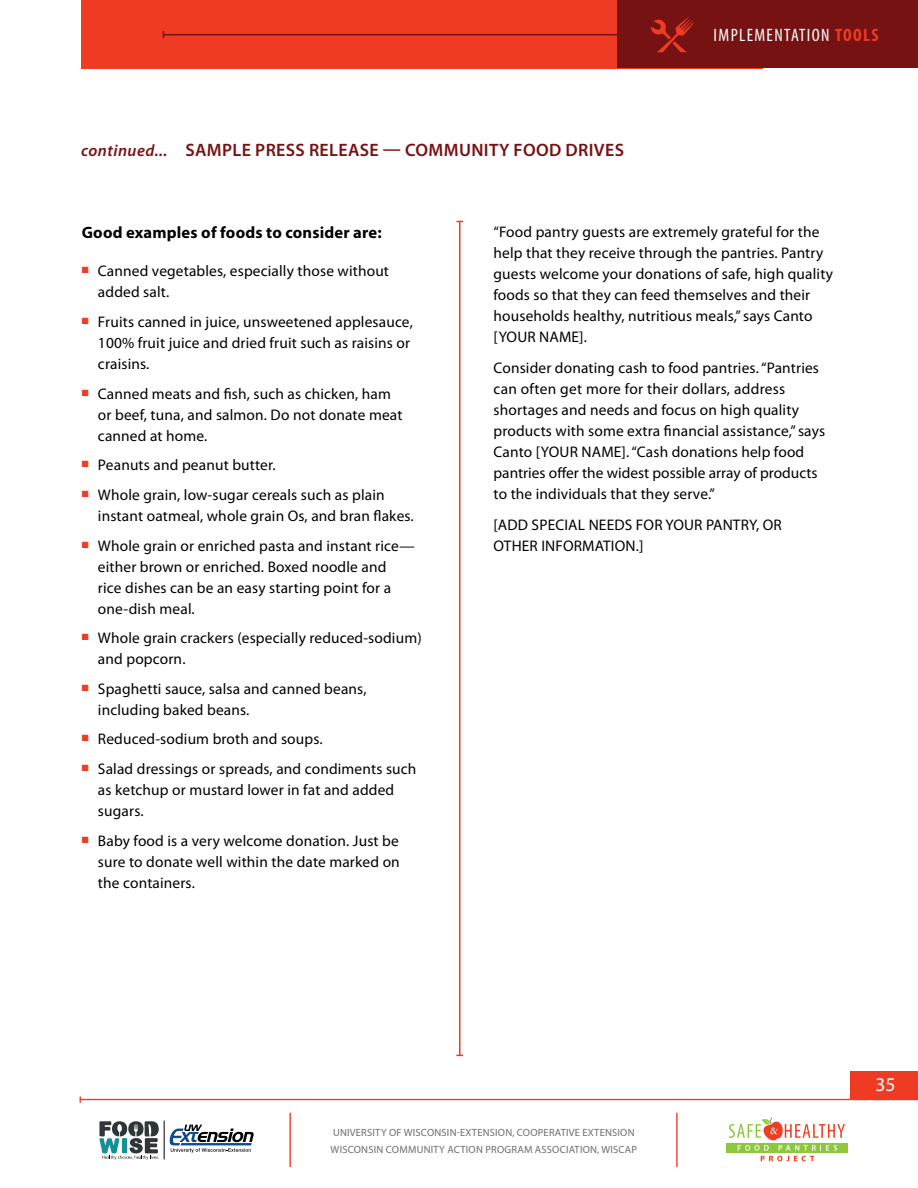
<style>
.page{position:relative;width:918px;height:1188px;background:#fff}
.page>*{position:absolute;margin:0;border:0;box-sizing:border-box;transform-origin:0 0}
.t1{font:19.5px "Myriad Pro";color:#fff}
.t2{font:600 18px "Myriad Pro";letter-spacing:.02em;color:#771213}
.t3{font:condensed 18px "Myriad Pro";letter-spacing:.075em;color:#fff}
.t4{font:700 16.5px "Myriad Pro";letter-spacing:.01em;color:#000}
.t5{font:15.3px/21px "Myriad Pro";letter-spacing:.01em;color:#000}
.t6{font:10.5px/16.5px "Myriad Pro";letter-spacing:.02em;color:#6d6e71}
.s1{font-style:italic;font-size:16.5px}
.s2{font-weight:700;color:#ef3b23}
</style>
<div class="page">
<div style="left:81px;top:0;width:681px;height:69px;background:#ef3b23"></div>
<hr style="left:163px;top:34px;width:581px;height:1px;background:#771213">
<div style="left:617px;top:0;width:301px;height:68px;background:#771213"></div>
<svg style="left:651px;top:17px;width:43px;height:35px"></svg>
<hr style="left:289px;top:1113px;width:2px;height:54px;background:#ef3b23">
<div style="left:726px;top:1143px;width:122px;height:9px;background:#8dc63f"></div>
<svg style="left:729px;top:1118px;width:116px;height:43px"></svg>
<hr style="left:676px;top:1113px;width:2px;height:54px;background:#ef3b23">
<svg style="left:170px;top:1125px;width:84px;height:28px"></svg>
<hr style="left:164px;top:1121px;width:1px;height:38px;background:#000">
<svg style="left:99px;top:1121px;width:60px;height:39px"></svg>
<div style="left:850px;top:1071px;width:68px;height:29px;background:#ef3b23"></div>
<hr style="left:80px;top:1099px;width:838px;height:1px;background:#ef3b23">
<hr style="left:459px;top:221px;width:2px;height:834px;background:#ef3b23">
<p class="t2" style="left:81px;top:139px;width:545px"><span class="s1">continued...</span> SAMPLE PRESS RELEASE — COMMUNITY FOOD DRIVES</p>
<p class="t3" style="left:714px;top:25px;width:166px">IMPLEMENTATION <span class="s2">TOOLS</span></p>
<p class="t4" style="left:82px;top:222px;width:301px">Good examples of foods to consider are:</p>
<p class="t5" style="left:98px;top:261px;width:293px;text-indent:-16px"><sup>■</sup> Canned vegetables, especially those without added salt.</p>
<p class="t5" style="left:98px;top:311px;width:316px;text-indent:-16px"><sup>■</sup> Fruits canned in juice, unsweetened applesauce,<br>100% fruit juice and dried fruit such as raisins or craisins.</p>
<p class="t5" style="left:98px;top:383px;width:306px;text-indent:-16px"><sup>■</sup> Canned meats and fish, such as chicken, ham or beef, tuna, and salmon. Do not donate meat canned at home.</p>
<p class="t5" style="left:82px;top:454px;width:195px"><sup>■</sup> Peanuts and peanut butter.</p>
<p class="t5" style="left:98px;top:484px;width:317px;text-indent:-16px"><sup>■</sup> Whole grain, low-sugar cereals such as plain instant oatmeal, whole grain Os, and bran flakes.</p>
<p class="t5" style="left:98px;top:535px;width:318px;text-indent:-16px"><sup>■</sup> Whole grain or enriched pasta and instant rice— either brown or enriched. Boxed noodle and<br>rice dishes can be an easy starting point for a one-dish meal.</p>
<p class="t5" style="left:98px;top:627px;width:325px;text-indent:-16px"><sup>■</sup> Whole grain crackers (especially reduced-sodium) and popcorn.</p>
<p class="t5" style="left:98px;top:678px;width:270px;text-indent:-16px"><sup>■</sup> Spaghetti sauce, salsa and canned beans, including baked beans.</p>
<p class="t5" style="left:82px;top:729px;width:242px"><sup>■</sup> Reduced-sodium broth and soups.</p>
<p class="t5" style="left:98px;top:758px;width:320px;text-indent:-16px"><sup>■</sup> Salad dressings or spreads, and condiments such as ketchup or mustard lower in fat and added sugars.</p>
<p class="t5" style="left:98px;top:830px;width:303px;text-align:justify;text-indent:-16px"><sup>■</sup> Baby food is a very welcome donation. Just be sure to donate well within the date marked on the containers.</p>
<p class="t5" style="left:494px;top:221px;width:341px">“Food pantry guests are extremely grateful for the help that they receive through the pantries. Pantry guests welcome your donations of safe, high quality foods so that they can feed themselves and their households healthy, nutritious meals,” says Canto [YOUR NAME].</p>
<p class="t5" style="left:494px;top:357px;width:333px">Consider donating cash to food pantries. “Pantries can often get more for their dollars, address shortages and needs and focus on high quality products with some extra financial assistance,” says Canto [YOUR NAME]. “Cash donations help food pantries offer the widest possible array of products to the individuals that they serve.”</p>
<p class="t5" style="left:494px;top:514px;width:290px">[ADD SPECIAL NEEDS FOR YOUR PANTRY, OR<br>OTHER INFORMATION.]</p>
<p class="t6" style="left:331px;top:1125px;width:308px">UNIVERSITY OF WISCONSIN-EXTENSION, COOPERATIVE EXTENSION<br>WISCONSIN COMMUNITY ACTION PROGRAM ASSOCIATION, WISCAP</p>
<p class="t1" style="left:876px;top:1072px;width:22px">35</p>
</div>
